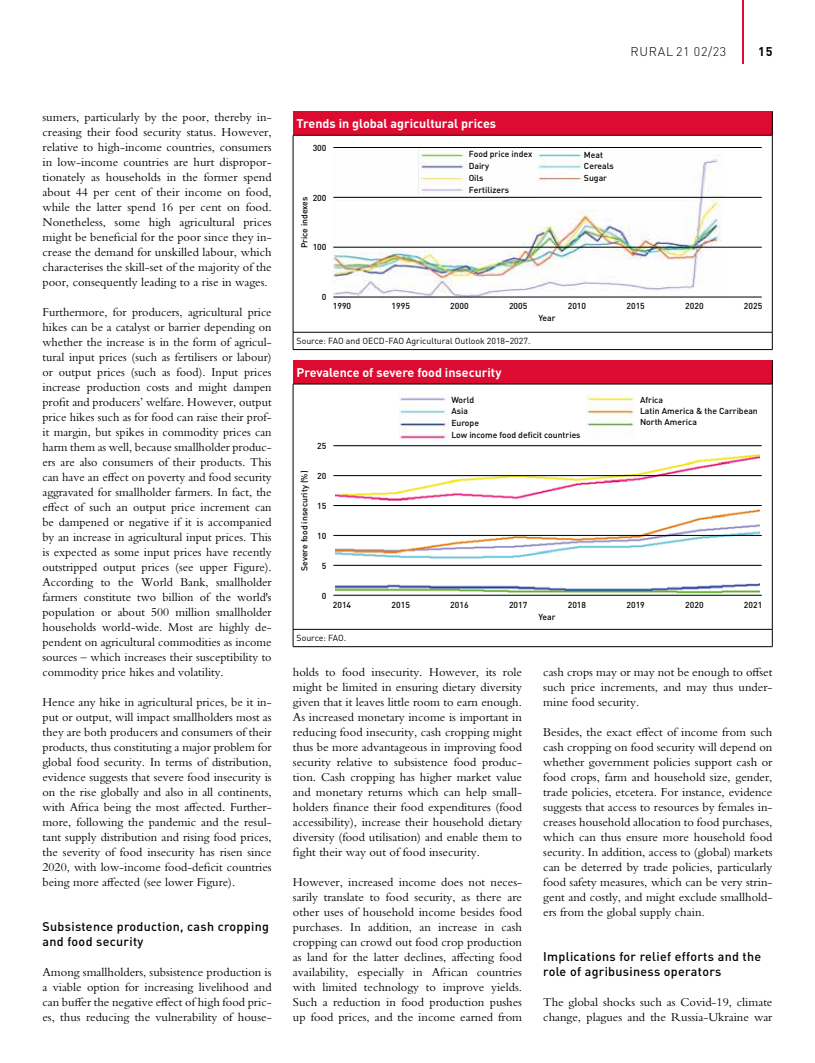
<style>
.page{position:relative;width:815px;height:1063px;background:#fff}
.page>*{position:absolute;margin:0;border:0;box-sizing:border-box;transform-origin:0 0}
.t1{font:12.5px/15px "Bembo Std";color:#000;text-align:justify}
.t2{font:500 12.5px/15px "DIN Pro";letter-spacing:.025em;color:#000}
.t3{font:700 12.5px "DIN Pro";color:#fff}
.t4{font:300 12.5px "DIN Pro";letter-spacing:.06em;color:#000}
.t5{font:700 12.5px "DIN Pro";color:#000}
.t6{font:8.75px "DIN Pro";color:#000}
.t7{font:500 8.62px/11.8px "DIN Pro";color:#010202}
</style>
<div class="page">
<hr style="left:742px;top:0;width:2px;height:64px;background:#dd0b2f">
<div style="left:293px;top:360px;width:479px;height:24px;background:#dd0b2f"></div>
<hr style="left:293px;top:384px;width:479px;height:1px;background:#000">
<hr style="left:293px;top:629px;width:479px;height:1px;background:#000">
<hr style="left:293px;top:646px;width:479px;height:1px;background:#000">
<svg style="left:772px;top:360px;width:1px;height:24px"></svg>
<hr style="left:772px;top:384px;width:1px;height:245px;background:#000">
<svg style="left:772px;top:630px;width:1px;height:17px"></svg>
<hr style="left:293px;top:384px;width:1px;height:245px;background:#000">
<svg style="left:293px;top:630px;width:1px;height:17px"></svg>
<img style="left:335px;top:446px;width:425px;height:149px">
<img style="left:586px;top:394px;width:49px;height:43px">
<img style="left:399px;top:397px;width:50px;height:43px">
<hr style="left:333px;top:595px;width:429px;height:1px;background:#000">
<hr style="left:333px;top:445px;width:429px;height:1px;background:#000">
<hr style="left:333px;top:535px;width:429px;height:1px;background:#000">
<hr style="left:333px;top:565px;width:429px;height:1px;background:#000">
<hr style="left:333px;top:475px;width:429px;height:1px;background:#000">
<hr style="left:333px;top:505px;width:429px;height:1px;background:#000">
<div style="left:293px;top:112px;width:479px;height:23px;background:#dd0b2f"></div>
<hr style="left:293px;top:135px;width:479px;height:1px;background:#000">
<hr style="left:293px;top:332px;width:479px;height:1px;background:#000">
<hr style="left:293px;top:349px;width:479px;height:1px;background:#000">
<svg style="left:772px;top:112px;width:1px;height:23px"></svg>
<hr style="left:772px;top:135px;width:1px;height:197px;background:#000">
<svg style="left:772px;top:332px;width:1px;height:17px"></svg>
<hr style="left:293px;top:135px;width:1px;height:197px;background:#000">
<svg style="left:293px;top:332px;width:1px;height:17px"></svg>
<img style="left:332px;top:154px;width:392px;height:146px">
<img style="left:537px;top:154px;width:45px;height:41px">
<img style="left:419px;top:152px;width:48px;height:43px">
<hr style="left:333px;top:297px;width:429px;height:1px;background:#000">
<hr style="left:333px;top:147px;width:429px;height:1px;background:#000">
<hr style="left:333px;top:197px;width:429px;height:1px;background:#000">
<hr style="left:333px;top:247px;width:429px;height:1px;background:#000">
<p class="t4" style="left:630px;top:43px;width:97px">RURAL 21 02/23</p>
<p class="t5" style="left:758px;top:43px;width:16px">15</p>
<p class="t1" style="left:43px;top:110px;width:231px">sumers, particularly by the poor, thereby in&shy;creasing their food security status. However, relative to high-income countries, consumers in low-income countries are hurt dispropor&shy;tionately as households in the former spend about 44 per cent of their income on food, while the latter spend 16 per cent on food.<br>Nonetheless, some high agricultural prices might be beneficial for the poor since they in&shy;crease the demand for unskilled labour, which characterises the skill-set of the majority of the poor, consequently leading to a rise in wages.</p>
<p class="t1" style="left:43px;top:305px;width:231px">Furthermore, for producers, agricultural price hikes can be a catalyst or barrier depending on whether the increase is in the form of agricul&shy;tural input prices (such as fertilisers or labour) or output prices (such as food). Input prices increase production costs and might dampen profit and producers’ welfare. However, output price hikes such as for food can raise their prof&shy;it margin, but spikes in commodity prices can harm them as well, because smallholder produc&shy;ers are also consumers of their products. This can have an effect on poverty and food security aggravated for smallholder farmers. In fact, the effect of such an output price increment can be dampened or negative if it is accompanied by an increase in agricultural input prices. This is expected as some input prices have recently outstripped output prices (see upper Figure).<br>According to the World Bank, smallholder farmers constitute two billion of the world's population or about 500 million smallholder households world-wide. Most are highly de&shy;pendent on agricultural commodities as income sources – which increases their susceptibility to commodity price hikes and volatility.</p>
<p class="t1" style="left:43px;top:695px;width:231px">Hence any hike in agricultural prices, be it in&shy;put or output, will impact smallholders most as they are both producers and consumers of their products, thus constituting a major problem for global food security. In terms of distribution, evidence suggests that severe food insecurity is on the rise globally and also in all continents, with Africa being the most affected. Further&shy;more, following the pandemic and the resul&shy;tant supply distribution and rising food prices, the severity of food insecurity has risen since 2020, with low-income food-deficit countries being more affected (see lower Figure).</p>
<p class="t2" style="left:43px;top:919px;width:228px">Subsistence production, cash cropping and food security</p>
<p class="t1" style="left:43px;top:965px;width:231px">Among smallholders, subsistence production is a viable option for increasing livelihood and can buffer the negative effect of high food pric&shy;es, thus reducing the vulnerability of house-</p>
<p class="t3" style="left:297px;top:115px;width:201px">Trends in global agricultural prices</p>
<p class="t7" style="left:313px;top:141px;width:15px">300</p>
<p class="t7" style="left:313px;top:191px;width:15px">200</p>
<p class="t7" style="left:298px;top:248px;width:53px;rotate:-90deg">Price indexes</p>
<p class="t7" style="left:313px;top:241px;width:15px">100</p>
<p class="t7" style="left:322px;top:291px;width:6px">0</p>
<p class="t7" style="left:469px;top:148px;width:65px">Food price index<br>Dairy</p>
<p class="t7" style="left:469px;top:171px;width:42px">Oils<br>Fertilizers</p>
<p class="t7" style="left:584px;top:148px;width:31px">Meat<br>Cereals<br>Sugar</p>
<p class="t7" style="left:333px;top:300px;width:20px">1990</p>
<p class="t7" style="left:392px;top:300px;width:20px">1995</p>
<p class="t7" style="left:450px;top:300px;width:20px">2000</p>
<p class="t7" style="left:509px;top:300px;width:20px">2005</p>
<p class="t7" style="left:568px;top:300px;width:20px">2010</p>
<p class="t7" style="left:626px;top:300px;width:20px">2015</p>
<p class="t7" style="left:685px;top:300px;width:20px">2020</p>
<p class="t7" style="left:744px;top:300px;width:20px">2025</p>
<p class="t6" style="left:297px;top:335px;width:235px">Source: FAO and OECD-FAO Agricultural Outlook 2018–2027.</p>
<p class="t3" style="left:297px;top:364px;width:206px">Prevalence of severe food insecurity</p>
<p class="t7" style="left:539px;top:312px;width:19px">Year</p>
<p class="t7" style="left:298px;top:571px;width:102px;rotate:-90deg">Severe food insecurity (%)</p>
<p class="t7" style="left:317px;top:439px;width:11px">25</p>
<p class="t7" style="left:317px;top:469px;width:11px">20</p>
<p class="t7" style="left:317px;top:499px;width:11px">15</p>
<p class="t7" style="left:317px;top:529px;width:11px">10</p>
<p class="t7" style="left:322px;top:559px;width:6px">5</p>
<p class="t7" style="left:322px;top:589px;width:6px">0</p>
<p class="t7" style="left:451px;top:393px;width:131px">World<br>Asia<br>Europe<br>Low income food deficit countries</p>
<p class="t7" style="left:640px;top:393px;width:119px;line-height:11.4px">Africa<br>Latin America &amp; the Carribean<br>North America</p>
<p class="t7" style="left:333px;top:598px;width:20px">2014</p>
<p class="t7" style="left:392px;top:598px;width:20px">2015</p>
<p class="t7" style="left:450px;top:598px;width:20px">2016</p>
<p class="t7" style="left:509px;top:598px;width:20px">2017</p>
<p class="t7" style="left:568px;top:598px;width:20px">2018</p>
<p class="t7" style="left:626px;top:598px;width:20px">2019</p>
<p class="t7" style="left:685px;top:598px;width:20px">2020</p>
<p class="t7" style="left:744px;top:598px;width:20px">2021</p>
<p class="t6" style="left:297px;top:632px;width:51px">Source: FAO.</p>
<p class="t1" style="left:293px;top:665px;width:231px">holds to food insecurity. However, its role might be limited in ensuring dietary diversity given that it leaves little room to earn enough.<br>As increased monetary income is important in reducing food insecurity, cash cropping might thus be more advantageous in improving food security relative to subsistence food produc&shy;tion. Cash cropping has higher market value and monetary returns which can help small&shy;holders finance their food expenditures (food accessibility), increase their household dietary diversity (food utilisation) and enable them to fight their way out of food insecurity.</p>
<p class="t1" style="left:293px;top:875px;width:231px">However, increased income does not neces&shy;sarily translate to food security, as there are other uses of household income besides food purchases. In addition, an increase in cash cropping can crowd out food crop production as land for the latter declines, affecting food availability, especially in African countries with limited technology to improve yields.<br>Such a reduction in food production pushes up food prices, and the income earned from</p>
<p class="t7" style="left:539px;top:610px;width:19px">Year</p>
<p class="t1" style="left:543px;top:665px;width:231px">cash crops may or may not be enough to offset such price increments, and may thus under&shy;mine food security.</p>
<p class="t1" style="left:543px;top:725px;width:231px">Besides, the exact effect of income from such cash cropping on food security will depend on whether government policies support cash or food crops, farm and household size, gender, trade policies, etcetera. For instance, evidence suggests that access to resources by females in&shy;creases household allocation to food purchases, which can thus ensure more household food security. In addition, access to (global) markets can be deterred by trade policies, particularly food safety measures, which can be very strin&shy;gent and costly, and might exclude smallhold&shy;ers from the global supply chain.</p>
<p class="t2" style="left:543px;top:949px;width:220px">Implications for relief efforts and the role of agribusiness operators</p>
<p class="t1" style="left:543px;top:995px;width:231px">The global shocks such as Covid-19, climate change, plagues and the Russia-Ukraine war</p>
</div>
